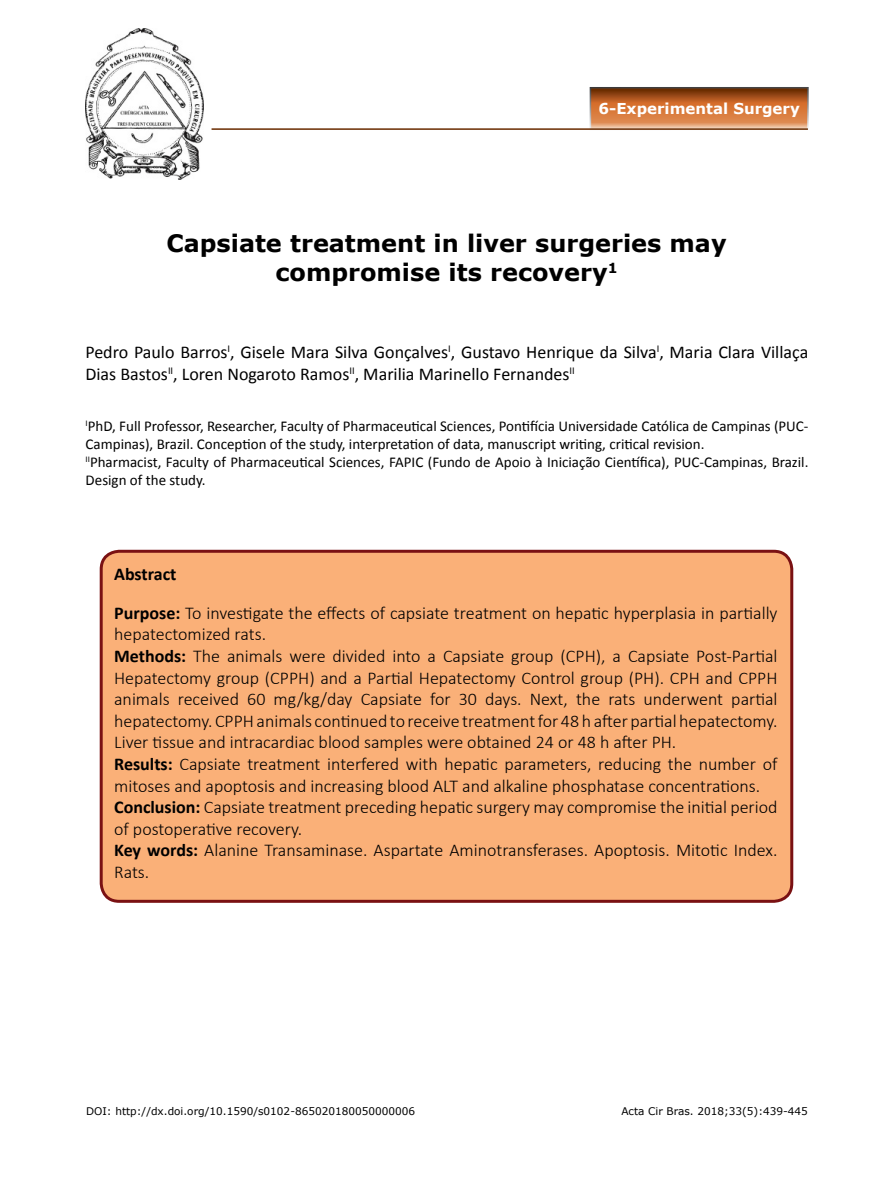
<style>
.page{position:relative;width:893px;height:1191px;background:#fff}
.page>*{position:absolute;margin:0;border:0;box-sizing:border-box;transform-origin:0 0}
.t1{font:700 24px/28.8px "Verdana";color:#000;text-align:center}
.t2{font:300 18px/21.6px "Calibri";color:#000}
.t3{font:18px/21.6px "Calibri";color:#000}
.t4{font:15px/18px "Calibri";color:#000}
.t5{font:700 15px "Verdana";color:#fff}
.t6{font:10.5px "Verdana";color:#000}
.s1{font-weight:700}
</style>
<div class="page">
<svg style="left:593px;top:90px;width:213px;height:37px;background:#c66f37"></svg>
<img style="left:85px;top:29px;width:118px;height:151px">
<div style="left:101px;top:551px;width:691px;height:350px;background:#fab078;border-radius:18px"></div>
<div style="left:100px;top:550px;width:693px;height:352px;border:3px solid #7a1113;border-radius:18px"></div>
<hr style="left:212px;top:128px;width:596px;height:2px;background:#6a2c00">
<p class="t5" style="left:598px;top:98px;width:203px">6-Experimental Surgery</p>
<h1 class="t1" style="left:166px;top:229px;width:562px">Capsiate treatment in liver surgeries may compromise its recovery<sup>1</sup></h1>
<p class="t3" style="left:85px;top:341px;width:724px">Pedro Paulo Barros<sup>I</sup>, Gisele Mara Silva Gonçalves<sup>I</sup>, Gustavo Henrique da Silva<sup>I</sup>, Maria Clara Villaça<br>Dias Bastos<sup>II</sup>, Loren Nogaroto Ramos<sup>II</sup>, Marilia Marinello Fernandes<sup>II</sup></p>
<p class="t4" style="left:86px;top:417px;width:724px"><sup>I</sup>PhD, Full Professor, Researcher, Faculty of Pharmaceutical Sciences, Pontifícia Universidade Católica de Campinas (PUC-Campinas), Brazil. Conception of the study, interpretation of data, manuscript writing, critical revision.<br><sup>II</sup>Pharmacist, Faculty of Pharmaceutical Sciences, FAPIC (Fundo de Apoio à Iniciação Científica), PUC-Campinas, Brazil.<br>Design of the study.</p>
<p class="t2" style="left:114px;top:555px;width:665px;line-height:38.5px"><span class="s1">Abstract<br>Purpose:</span> To investigate the effects of capsiate treatment on hepatic hyperplasia in partially</p>
<p class="t2" style="left:114px;top:623px;width:665px">hepatectomized rats.<br><span class="s1">Methods:</span> The animals were divided into a Capsiate group (CPH), a Capsiate Post-Partial Hepatectomy group (CPPH) and a Partial Hepatectomy Control group (PH). CPH and CPPH animals received 60 mg/kg/day Capsiate for 30 days. Next, the rats underwent partial hepatectomy. CPPH animals continued to receive treatment for 48 h after partial hepatectomy.<br>Liver tissue and intracardiac blood samples were obtained 24 or 48 h after PH.<br><span class="s1">Results:</span> Capsiate treatment interfered with hepatic parameters, reducing the number of mitoses and apoptosis and increasing blood ALT and alkaline phosphatase concentrations.<br><span class="s1">Conclusion:</span> Capsiate treatment preceding hepatic surgery may compromise the initial period of postoperative recovery.<br><span class="s1">Key words:</span> Alanine Transaminase. Aspartate Aminotransferases. Apoptosis. Mitotic Index.<br>Rats.</p>
<p class="t6" style="left:86px;top:1103px;width:331px">DOI: http://dx.doi.org/10.1590/s0102-865020180050000006</p>
<p class="t6" style="left:621px;top:1103px;width:188px">Acta Cir Bras. 2018;33(5):439-445</p>
</div>
